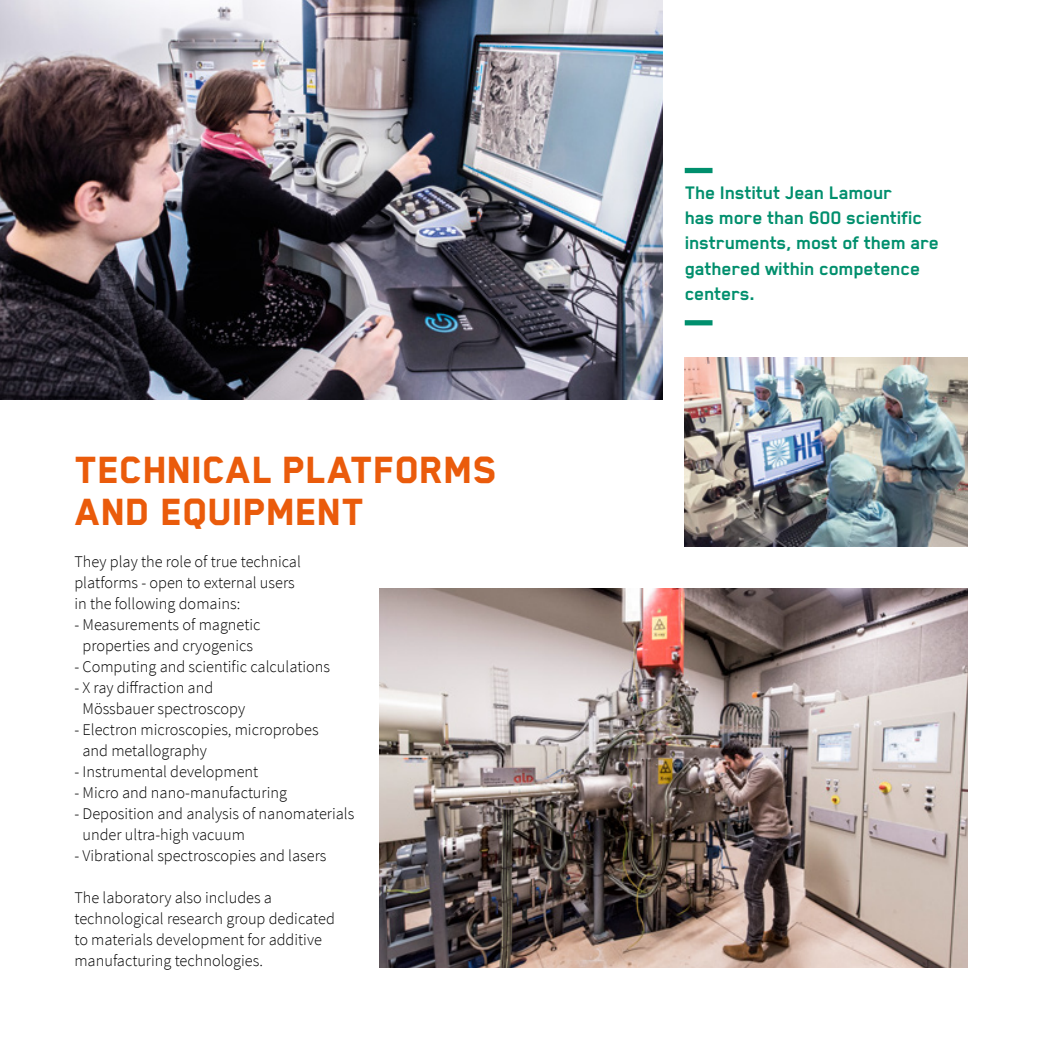
<style>
.page{position:relative;width:1042px;height:1042px;background:#fff}
.page>*{position:absolute;margin:0;border:0;box-sizing:border-box;transform-origin:0 0}
.t1{font:800 43.75px/42px "Blender";color:#ea5b0b}
.t2{font:700 21px/25.4px "Blender";letter-spacing:-.005em;color:#008f6d}
.t3{font:300 16.28px/21px "Source Sans Pro";color:#000}
</style>
<div class="page">
<img style="left:380px;top:588px;width:587px;height:379px">
<img style="left:0;top:0;width:662px;height:399px">
<img style="left:685px;top:357px;width:282px;height:189px">
<div style="left:685px;top:168px;width:27px;height:5px;background:#008f6d"></div>
<div style="left:685px;top:320px;width:27px;height:5px;background:#008f6d"></div>
<h1 class="t1" style="left:74px;top:449px;width:423px">TECHNICAL PLATFORMS<br>AND EQUIPMENT</h1>
<p class="t3" style="left:74px;top:551px;width:228px">They play the role of true technical platforms - open to external users in the following domains:</p>
<p class="t3" style="left:74px;top:614px;width:187px;text-align:center">- Measurements of magnetic properties and cryogenics</p>
<p class="t3" style="left:74px;top:656px;width:257px">- Computing and scientific calculations</p>
<p class="t3" style="left:83px;top:677px;width:164px;text-indent:-8px">- X ray diffraction and<br>Mössbauer spectroscopy</p>
<p class="t3" style="left:83px;top:719px;width:238px;text-indent:-8px">- Electron microscopies, microprobes and metallography</p>
<p class="t3" style="left:74px;top:761px;width:185px">- Instrumental development</p>
<p class="t3" style="left:74px;top:782px;width:214px">- Micro and nano-manufacturing</p>
<p class="t3" style="left:83px;top:803px;width:273px;text-indent:-8px">- Deposition and analysis of nanomaterials under ultra-high vacuum</p>
<p class="t3" style="left:74px;top:845px;width:253px">- Vibrational spectroscopies and lasers</p>
<p class="t3" style="left:74px;top:887px;width:262px">The laboratory also includes a technological research group dedicated to materials development for additive manufacturing technologies.</p>
<p class="t2" style="left:685px;top:179px;width:256px">The Institut Jean Lamour<br>has more than 600 scientific instruments, most of them are gathered within competence centers.</p>
</div>
